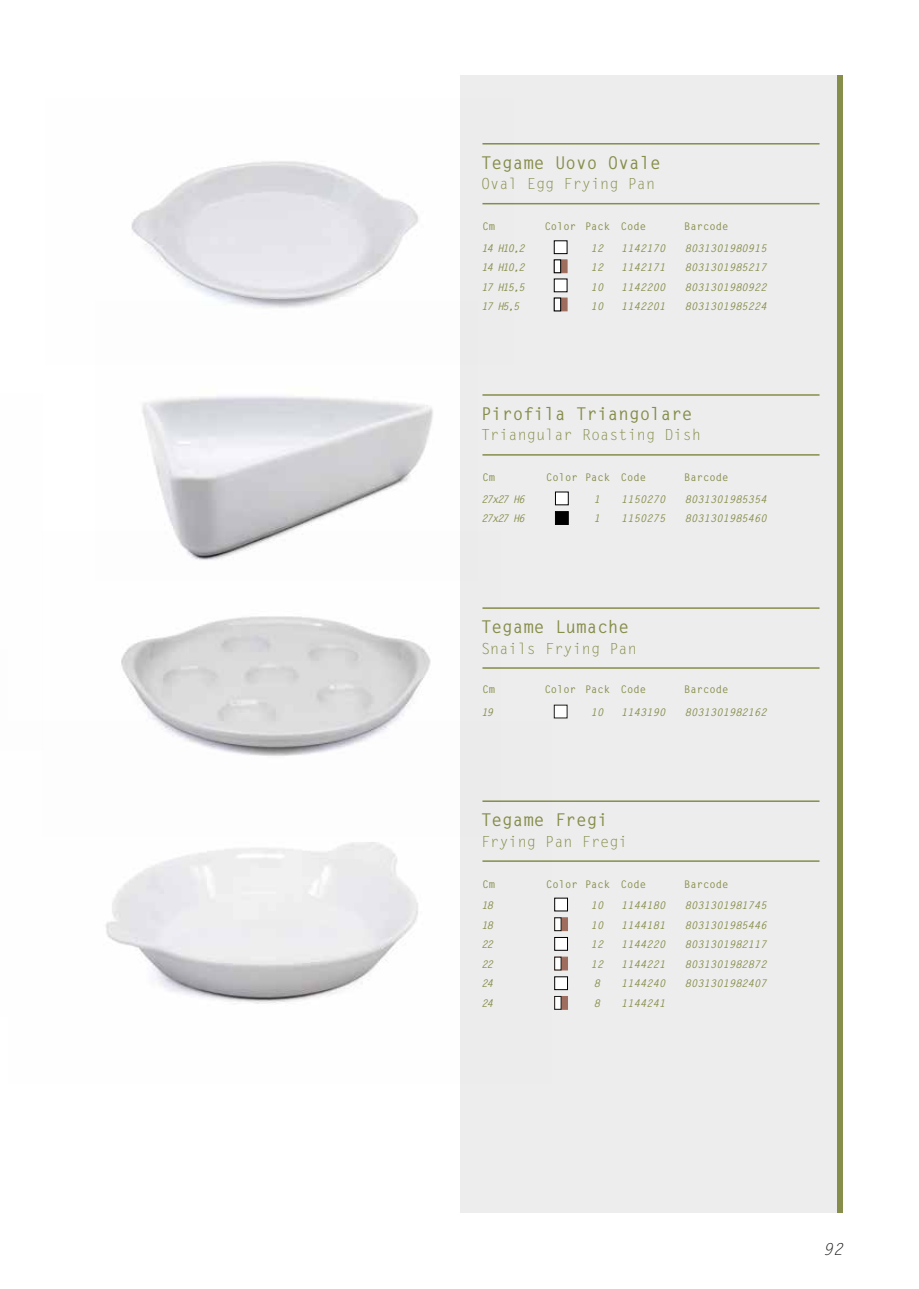
<style>
.page{position:relative;width:919px;height:1289px;background:#fff}
.page>*{position:absolute;margin:0;border:0;box-sizing:border-box;transform-origin:0 0}
.t1{font:700 17.55px "Letter Gothic Std";color:#878d4a}
.t2{font:italic 16.5px "Letter Gothic Std";color:#1d1d1b}
.t3{font:15.3px "Letter Gothic Std";color:#878d4a}
.t4{font:italic 700 10.5px/19.5px "Letter Gothic Std";color:#878d4a;text-align:justify}
.t5{font:700 10.5px "Letter Gothic Std";color:#878d4a}
.t6{font:italic 700 10.5px/19.5px "Letter Gothic Std";letter-spacing:-.1em;color:#878d4a}
</style>
<div class="page">
<div style="left:460px;top:76px;width:376px;height:1136px;background:#ededed"></div>
<div style="left:836px;top:76px;width:6px;height:1136px;background:#878d4a"></div>
<div style="left:554px;top:240px;width:13px;height:14px;background:#fff;border:1px solid #000"></div>
<svg style="left:561px;top:259px;width:6px;height:14px"></svg>
<div style="left:554px;top:259px;width:7px;height:14px;background:#fff;border:1px solid #000"></div>
<div style="left:554px;top:278px;width:13px;height:14px;background:#fff"></div>
<svg style="left:561px;top:298px;width:6px;height:13px"></svg>
<div style="left:554px;top:298px;width:7px;height:13px;background:#fff;border:1px solid #000"></div>
<hr style="left:482px;top:203px;width:337px;height:1px;background:#878d4a">
<hr style="left:482px;top:143px;width:337px;height:1px;background:#878d4a">
<div style="left:554px;top:897px;width:14px;height:14px;background:#fff;border:1px solid #000"></div>
<svg style="left:561px;top:917px;width:7px;height:14px"></svg>
<div style="left:554px;top:917px;width:7px;height:14px;background:#fff;border:1px solid #1d1d1b"></div>
<div style="left:554px;top:937px;width:14px;height:13px;background:#fff;border:1px solid #000"></div>
<svg style="left:561px;top:956px;width:7px;height:14px"></svg>
<div style="left:554px;top:956px;width:7px;height:14px;background:#fff;border:1px solid #1d1d1b"></div>
<div style="left:554px;top:976px;width:14px;height:14px;background:#fff;border:1px solid #000"></div>
<svg style="left:561px;top:996px;width:7px;height:13px"></svg>
<div style="left:554px;top:996px;width:7px;height:13px;background:#fff;border:1px solid #1d1d1b"></div>
<hr style="left:482px;top:860px;width:337px;height:1px;background:#878d4a">
<hr style="left:482px;top:800px;width:337px;height:2px;background:#878d4a">
<div style="left:554px;top:704px;width:13px;height:14px;background:#fff;border:1px solid #1d1d1b"></div>
<hr style="left:482px;top:667px;width:337px;height:1px;background:#878d4a">
<hr style="left:482px;top:607px;width:337px;height:2px;background:#878d4a">
<div style="left:555px;top:491px;width:13px;height:14px;background:#fff;border:1px solid #000"></div>
<div style="left:555px;top:511px;width:13px;height:14px;background:#000;border:1px solid #000"></div>
<hr style="left:482px;top:454px;width:337px;height:1px;background:#878d4a">
<hr style="left:482px;top:394px;width:337px;height:2px;background:#878d4a">
<img style="left:142px;top:396px;width:291px;height:135px">
<img style="left:105px;top:800px;width:446px;height:204px">
<img style="left:131px;top:143px;width:382px;height:165px">
<img style="left:105px;top:531px;width:395px;height:305px">
<h1 class="t1" style="left:481px;top:152px;width:181px">Tegame Uovo Ovale</h1>
<h3 class="t3" style="left:481px;top:175px;width:176px">Oval Egg Frying Pan</h3>
<p class="t5" style="left:482px;top:219px;width:14px">Cm</p>
<p class="t5" style="left:544px;top:219px;width:103px">Color Pack Code</p>
<p class="t5" style="left:684px;top:220px;width:46px">Barcode</p>
<p class="t4" style="left:481px;top:238px;width:45px">14 H10,2<br>14 H10,2<br>17 H15,5<br>17 H5,5</p>
<p class="t4" style="left:590px;top:238px;width:14px">12<br>12<br>10<br>10</p>
<p class="t4" style="left:621px;top:238px;width:46px">1142170<br>1142171<br>1142200<br>1142201</p>
<p class="t4" style="left:684px;top:238px;width:83px">8031301980915<br>8031301985217<br>8031301980922<br>8031301985224</p>
<h1 class="t1" style="left:481px;top:403px;width:213px">Pirofila Triangolare</h1>
<h3 class="t3" style="left:481px;top:426px;width:221px">Triangular Roasting Dish</h3>
<p class="t5" style="left:482px;top:471px;width:14px">Cm</p>
<p class="t5" style="left:546px;top:471px;width:101px">Color Pack Code</p>
<p class="t5" style="left:684px;top:471px;width:46px">Barcode</p>
<p class="t6" style="left:481px;top:489px;width:45px">27x27 H6<br>27x27 H6</p>
<p class="t4" style="left:594px;top:489px;width:8px">1<br>1</p>
<p class="t4" style="left:621px;top:489px;width:46px">1150270<br>1150275</p>
<p class="t4" style="left:684px;top:489px;width:83px">8031301985354<br>8031301985460</p>
<h1 class="t1" style="left:481px;top:616px;width:149px">Tegame Lumache</h1>
<h3 class="t3" style="left:481px;top:639px;width:157px">Snails Frying Pan</h3>
<p class="t5" style="left:482px;top:683px;width:14px">Cm</p>
<p class="t5" style="left:544px;top:683px;width:103px">Color Pack Code</p>
<p class="t5" style="left:684px;top:683px;width:46px">Barcode</p>
<p class="t4" style="left:481px;top:702px;width:13px">19</p>
<p class="t4" style="left:590px;top:702px;width:14px">10</p>
<p class="t4" style="left:621px;top:702px;width:46px">1143190</p>
<p class="t4" style="left:684px;top:702px;width:83px">8031301982162</p>
<h1 class="t1" style="left:481px;top:809px;width:128px">Tegame Fregi</h1>
<h3 class="t3" style="left:481px;top:832px;width:148px">Frying Pan Fregi</h3>
<p class="t5" style="left:482px;top:877px;width:14px">Cm</p>
<p class="t5" style="left:546px;top:877px;width:101px">Color Pack Code</p>
<p class="t5" style="left:684px;top:877px;width:46px">Barcode</p>
<p class="t4" style="left:481px;top:895px;width:13px">18<br>18<br>22<br>22<br>24<br>24</p>
<p class="t4" style="left:590px;top:895px;width:14px;text-align:center">10<br>10<br>12<br>12<br>8<br>8</p>
<p class="t4" style="left:621px;top:895px;width:46px">1144180<br>1144181<br>1144220<br>1144221<br>1144240<br>1144241</p>
<p class="t4" style="left:684px;top:895px;width:83px">8031301981745<br>8031301985446<br>8031301982117<br>8031301982872<br>8031301982407</p>
<h2 class="t2" style="left:823px;top:1239px;width:21px">92</h2>
</div>
